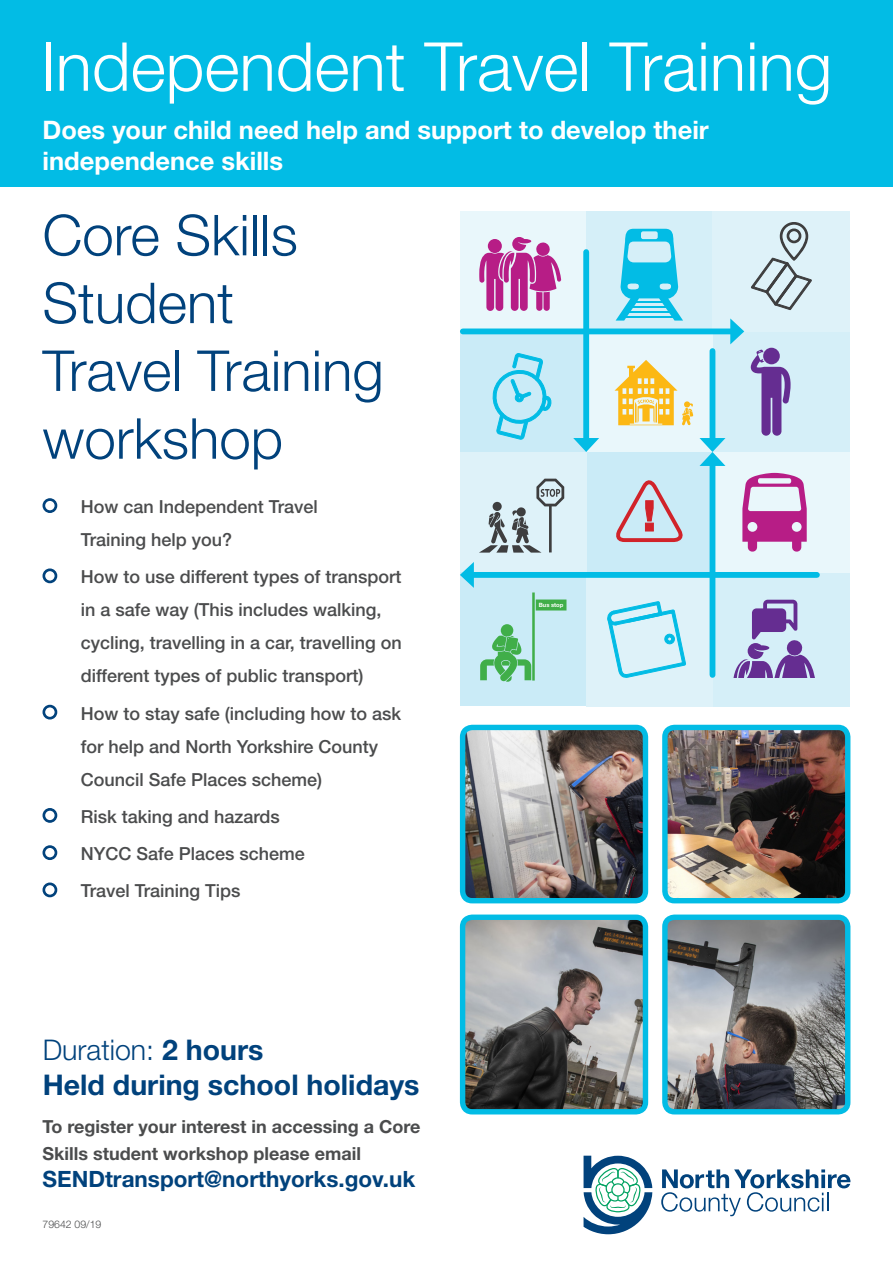
<style>
.page{position:relative;width:893px;height:1263px;background:#fff}
.page>*{position:absolute;margin:0;border:0;box-sizing:border-box;transform-origin:0 0}
.t1{font:300 67.5px "Helvetica Neue LT Std";color:#fff}
.t2{font:300 56.55px/67.8px "Helvetica Neue LT Std";color:#01427c}
.t3{font:700 28.5px/34.2px "Helvetica Neue LT Std";color:#01427c}
.t4{font:700 25.5px/30.6px "Helvetica Neue LT Std";color:#fff}
.t5{font:700 22.5px "Helvetica Neue LT Std";color:#01427c}
.Bullets{font:500 18px/33px "Helvetica Neue LT Std";color:#4b4c4d}
.t6{font:700 18px/27px "Helvetica Neue LT Std";color:#4b4c4d}
.Body{font:300 10.5px "Helvetica Neue LT Std";color:#4b4c4d}
.t7{font:700 5.85px "Helvetica Neue LT Std";color:#fff}
.s1{font-weight:300}
</style>
<div class="page">
<div style="left:0;top:0;width:893px;height:187px;background:#02bce5"></div>
<svg style="left:661px;top:1169px;width:189px;height:47px"></svg>
<svg style="left:584px;top:1156px;width:68px;height:78px"></svg>
<svg style="left:42px;top:498px;width:16px;height:15px"></svg>
<svg style="left:42px;top:568px;width:16px;height:16px"></svg>
<svg style="left:42px;top:704px;width:16px;height:16px"></svg>
<svg style="left:42px;top:808px;width:16px;height:15px"></svg>
<svg style="left:42px;top:845px;width:16px;height:15px"></svg>
<svg style="left:42px;top:882px;width:16px;height:16px"></svg>
<div style="left:712px;top:332px;width:138px;height:121px;background:#d5eff8"></div>
<svg style="left:751px;top:349px;width:40px;height:87px"></svg>
<div style="left:763px;top:348px;width:17px;height:16px;background:#652d91;border-radius:50%"></div>
<div style="left:586px;top:452px;width:126px;height:120px;background:#caebf7"></div>
<div style="left:712px;top:573px;width:138px;height:133px;background:#d5eff8"></div>
<div style="left:712px;top:452px;width:138px;height:120px;background:#e9f7fb"></div>
<svg style="left:742px;top:473px;width:65px;height:79px"></svg>
<div style="left:460px;top:452px;width:126px;height:120px;background:#def2f9"></div>
<svg style="left:479px;top:479px;width:85px;height:74px"></svg>
<div style="left:586px;top:332px;width:126px;height:120px;background:#e9f7fb"></div>
<svg style="left:614px;top:360px;width:80px;height:65px"></svg>
<div style="left:460px;top:331px;width:126px;height:121px;background:#caebf7"></div>
<svg style="left:492px;top:353px;width:60px;height:87px"></svg>
<div style="left:460px;top:212px;width:126px;height:120px;background:#e9f7fb"></div>
<svg style="left:479px;top:237px;width:82px;height:74px"></svg>
<div style="left:586px;top:212px;width:126px;height:120px;background:#d5eff8"></div>
<svg style="left:616px;top:229px;width:67px;height:92px"></svg>
<hr style="left:630px;top:306px;width:38px;height:2px;background:#02bce5">
<hr style="left:627px;top:311px;width:44px;height:2px;background:#02bce5">
<hr style="left:625px;top:316px;width:47px;height:2px;background:#02bce5">
<hr style="left:631px;top:301px;width:38px;height:1px;background:#02bce5">
<div style="left:712px;top:212px;width:138px;height:120px;background:#def2f9"></div>
<svg style="left:616px;top:480px;width:67px;height:62px"></svg>
<div style="left:460px;top:572px;width:126px;height:134px;background:#caebf7"></div>
<svg style="left:480px;top:624px;width:51px;height:58px"></svg>
<hr style="left:532px;top:592px;width:3px;height:88px;background:#40ae49">
<div style="left:536px;top:600px;width:30px;height:10px;background:#40ae49"></div>
<div style="left:586px;top:573px;width:126px;height:133px;background:#def2f9"></div>
<svg style="left:607px;top:601px;width:79px;height:77px"></svg>
<svg style="left:751px;top:222px;width:61px;height:88px"></svg>
<div style="left:463px;top:328px;width:272px;height:6px;background:#02bce5"></div>
<svg style="left:730px;top:318px;width:14px;height:26px"></svg>
<div style="left:583px;top:252px;width:6px;height:191px;background:#02bce5"></div>
<svg style="left:573px;top:438px;width:26px;height:14px"></svg>
<div style="left:710px;top:461px;width:5px;height:214px;background:#02bce5"></div>
<div style="left:710px;top:351px;width:5px;height:92px;background:#02bce5"></div>
<svg style="left:699px;top:438px;width:26px;height:28px"></svg>
<div style="left:469px;top:572px;width:348px;height:6px;background:#02bce5"></div>
<svg style="left:460px;top:562px;width:14px;height:26px"></svg>
<svg style="left:733px;top:600px;width:82px;height:78px"></svg>
<img style="left:668px;top:731px;width:176px;height:166px">
<div style="left:662px;top:725px;width:188px;height:178px;border:5px solid #02bce5;border-radius:10px"></div>
<img style="left:466px;top:731px;width:176px;height:166px">
<div style="left:460px;top:725px;width:188px;height:178px;border:5px solid #02bce5;border-radius:10px"></div>
<svg style="left:459px;top:914px;width:392px;height:201px;background:#7b8c91"></svg>
<p class="t1" style="left:41px;top:25px;width:793px">Independent Travel Training</p>
<p class="t4" style="left:43px;top:114px;width:668px">Does your child need help and support to develop their independence skills</p>
<p class="t2" style="left:43px;top:200px;width:343px">Core Skills<br>Student<br>Travel Training workshop</p>
<p class="Bullets" style="left:81px;top:490px;width:239px">How can Independent Travel<br>Training help you?</p>
<p class="Bullets" style="left:81px;top:560px;width:322px">How to use different types of transport in a safe way (This includes walking, cycling, travelling in a car, travelling on different types of public transport)</p>
<p class="Bullets" style="left:81px;top:696px;width:322px">How to stay safe (including how to ask for help and North Yorkshire County<br>Council Safe Places scheme)</p>
<p class="Bullets" style="left:81px;top:800px;width:201px">Risk taking and hazards</p>
<p class="Bullets" style="left:81px;top:837px;width:226px">NYCC Safe Places scheme</p>
<p class="Bullets" style="left:81px;top:874px;width:161px">Travel Training Tips</p>
<p class="t3" style="left:43px;top:1032px;width:378px"><span class="s1">Duration:</span> 2 hours<br>Held during school holidays</p>
<p class="t6" style="left:43px;top:1112px;width:379px">To register your interest in accessing a Core<br>Skills student workshop please email</p>
<p class="t5" style="left:43px;top:1165px;width:374px">SENDtransport@northyorks.gov.uk</p>
<p class="Body" style="left:43px;top:1218px;width:60px">79642 09/19</p>
<p class="t7" style="left:539px;top:601px;width:26px">Bus stop</p>
</div>
